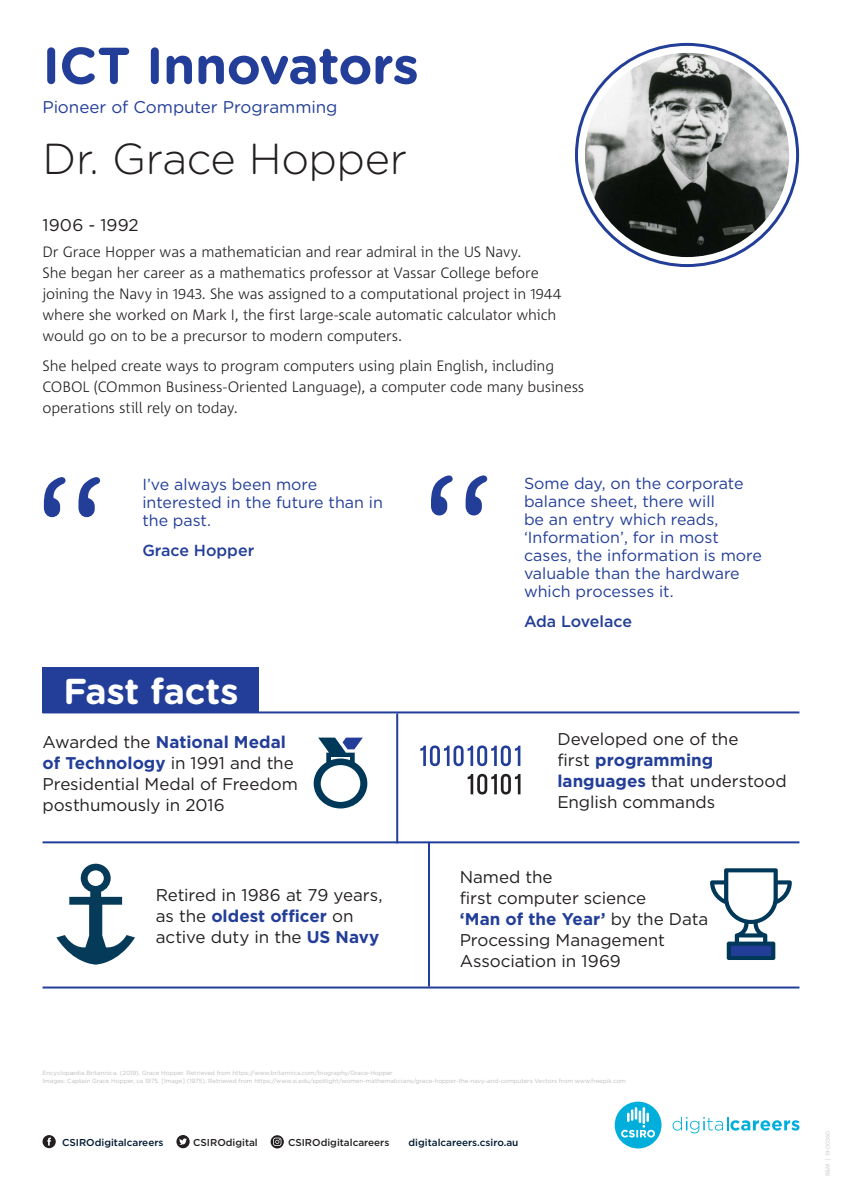
<style>
.page{position:relative;width:842px;height:1191px;background:#fff}
.page>*{position:absolute;margin:0;border:0;box-sizing:border-box;transform-origin:0 0}
.t1{font:173px "Gotham Rounded";color:#233e98}
.Gotham_Title{font:700 51.6px "Gotham Rounded";letter-spacing:-.01em;color:#233e98}
.Gotham_Title-2{font:300 43.3px "Gotham Rounded";letter-spacing:-.01em;color:#231f20}
.H2_Heading{font:700 36px "Gotham Rounded";letter-spacing:-.005em;color:#fff}
.Facts{font:17px/21px "Gotham";letter-spacing:-.005em;color:#231f20}
.Top_Page_Heading{font:17px "Gotham Rounded";letter-spacing:-.005em;color:#233e98}
.H2_Heading-2{font:17px "Gotham Rounded";letter-spacing:.005em;color:#231f20}
.t2{font:16px/18px "Gotham";color:#233e98}
.t3{font:500 16px "Gotham";color:#233e98}
.Body_Copy_copy{font:300 15px/21px "Corpid C1";letter-spacing:-.01em;color:#231f20}
.t4{font:500 10px "Gotham";color:#001932}
.t5{font:500 10px "Gotham";color:#231f20}
.t6{font:6px/8px "Gotham";color:#bcbdc0}
.t7{font:6px "Corpid C1";color:#d1d2d4}
.s1{font-weight:700;color:#233e98}
</style>
<div class="page">
<div style="left:43px;top:1135px;width:13px;height:13px;background:#231f20;border-radius:50%"></div>
<svg style="left:47px;top:1137px;width:4px;height:8px"></svg>
<svg style="left:176px;top:1135px;width:14px;height:13px"></svg>
<svg style="left:179px;top:1138px;width:8px;height:11px"></svg>
<svg style="left:271px;top:1135px;width:13px;height:13px"></svg>
<svg style="left:615px;top:1101px;width:46px;height:47px"></svg>
<svg style="left:673px;top:1116px;width:126px;height:17px"></svg>
<svg style="left:467px;top:773px;width:54px;height:22px"></svg>
<svg style="left:420px;top:745px;width:101px;height:22px"></svg>
<hr style="left:396px;top:713px;width:2px;height:130px;background:#233e98">
<hr style="left:43px;top:841px;width:756px;height:2px;background:#233e98">
<hr style="left:428px;top:841px;width:2px;height:145px;background:#233e98">
<hr style="left:43px;top:986px;width:756px;height:2px;background:#233e98">
<hr style="left:43px;top:711px;width:756px;height:2px;background:#233e98">
<img style="left:585px;top:53px;width:204px;height:204px;border-radius:102px">
<svg style="left:314px;top:737px;width:53px;height:71px"></svg>
<svg style="left:56px;top:863px;width:79px;height:101px"></svg>
<svg style="left:710px;top:868px;width:82px;height:92px"></svg>
<div style="left:43px;top:666px;width:216px;height:46px;background:#233e98"></div>
<p class="Gotham_Title" style="left:43px;top:28px;width:378px">ICT Innovators</p>
<p class="Top_Page_Heading" style="left:43px;top:95px;width:296px">Pioneer of Computer Programming</p>
<p class="Gotham_Title-2" style="left:43px;top:129px;width:366px">Dr. Grace Hopper</p>
<h2 class="H2_Heading-2" style="left:43px;top:213px;width:98px">1906 - 1992</h2>
<p class="Body_Copy_copy" style="left:43px;top:241px;width:520px">Dr Grace Hopper was a mathematician and rear admiral in the US Navy.<br>She began her career as a mathematics professor at Vassar College before joining the Navy in 1943. She was assigned to a computational project in 1944 where she worked on Mark I, the first large-scale automatic calculator which would go on to be a precursor to modern computers.</p>
<p class="Body_Copy_copy" style="left:43px;top:354px;width:543px">She helped create ways to program computers using plain English, including<br>COBOL (COmmon Business-Oriented Language), a computer code many business operations still rely on today.</p>
<p class="t1" style="left:32px;top:419px;width:78px">“</p>
<p class="t1" style="left:419px;top:417px;width:78px">“</p>
<p class="t2" style="left:142px;top:475px;width:242px">I’ve always been more interested in the future than in the past.</p>
<p class="t3" style="left:142px;top:540px;width:113px">Grace Hopper</p>
<h2 class="H2_Heading" style="left:63px;top:665px;width:177px">Fast facts</h2>
<p class="Facts" style="left:43px;top:731px;width:257px">Awarded the <span class="s1">National Medal of Technology</span> in 1991 and the<br>Presidential Medal of Freedom posthumously in 2016</p>
<p class="t2" style="left:524px;top:473px;width:239px">Some day, on the corporate balance sheet, there will<br>be an entry which reads, ‘Information’, for in most cases, the information is more valuable than the hardware which processes it.</p>
<p class="t3" style="left:524px;top:611px;width:110px">Ada Lovelace</p>
<p class="Facts" style="left:557px;top:728px;width:231px">Developed one of the<br>first <span class="s1">programming languages</span> that understood<br>English commands</p>
<p class="Facts" style="left:156px;top:884px;width:228px">Retired in 1986 at 79 years, as the <span class="s1">oldest officer</span> on active duty in the <span class="s1">US Navy</span></p>
<p class="Facts" style="left:460px;top:866px;width:250px">Named the<br>first computer science<br><span class="s1">‘Man of the Year’</span> by the Data<br>Processing Management<br>Association in 1969</p>
<p class="t6" style="left:43px;top:1069px;width:585px">Encyclopædia Britannica. (2019). Grace Hopper. Retrieved from https://www.britannica.com/biography/Grace-Hopper<br>Images: Captain Grace Hopper, ca 1975. [Image] (1975). Retrieved from https://www.si.edu/spotlight/women-mathematicians/grace-hopper-the-navy-and-computers Vectors from www.freepik.com</p>
<p class="t4" style="left:62px;top:1135px;width:103px">CSIROdigitalcareers</p>
<p class="t5" style="left:193px;top:1135px;width:66px">CSIROdigital</p>
<p class="t5" style="left:288px;top:1135px;width:103px">CSIROdigitalcareers</p>
<p class="t4" style="left:409px;top:1135px;width:111px">digitalcareers.csiro.au</p>
<p class="t7" style="left:824px;top:1176px;width:47px;rotate:-90deg">B&amp;M | 19-00360</p>
</div>
